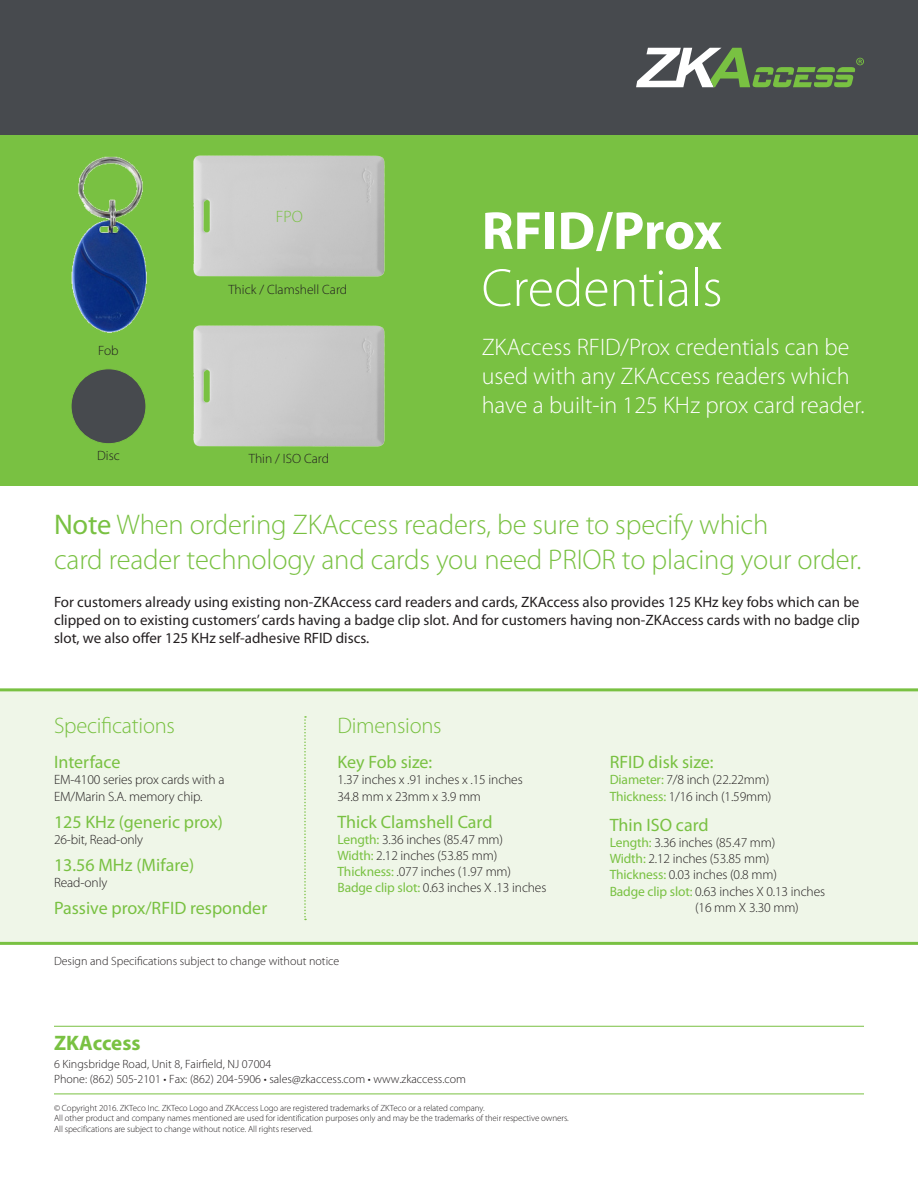
<style>
.page{position:relative;width:918px;height:1188px;background:#fff}
.page>*{position:absolute;margin:0;border:0;box-sizing:border-box;transform-origin:0 0}
.t1{font:300 54px/57px "Myriad Pro";color:#fff}
.t2{font:300 28.5px/34.2px "Myriad Pro";letter-spacing:-.005em;color:#79c142}
.t3{font:300 24px/28.8px "Myriad Pro";color:#fff}
.headlines{font:300 22.5px "Myriad Pro";letter-spacing:-.01em;color:#79c142}
.Address{font:700 21px "Myriad Pro";color:#79c142}
.SPEC_subhead{font:18px "Myriad Pro";color:#79c142}
.t4{font:300 16.5px "Myriad Pro";color:#79c142}
.t5{font:15px/18px "Myriad Pro";color:#231f20;text-align:justify}
.SPEC_subhead-2{font:300 13.5px/16.2px "Myriad Pro";letter-spacing:-.01em;color:#231f20}
.t6{font:300 12px "Myriad Pro";color:#231f20}
.body{font:300 9px "Myriad Pro";letter-spacing:-.005em;color:#231f20}
.s1{font-weight:700}
.s2{font-weight:400}
.s3{font-weight:400;color:#79c142}
</style>
<div class="page">
<div style="left:0;top:135px;width:918px;height:351px;background:#79c142"></div>
<div style="left:0;top:0;width:918px;height:135px;background:#474a4e"></div>
<svg style="left:636px;top:48px;width:228px;height:39px"></svg>
<hr style="left:54px;top:1026px;width:810px;height:1px;background:#79c142">
<hr style="left:54px;top:1094px;width:810px;height:1px;background:#79c142">
<div style="left:0;top:688px;width:918px;height:257px;background:#eff6e8"></div>
<img style="left:193px;top:325px;width:192px;height:122px">
<img style="left:71px;top:156px;width:76px;height:177px">
<div style="left:71px;top:369px;width:75px;height:75px;background:#474a4e;border-radius:50%"></div>
<div style="left:71px;top:368px;width:75px;height:76px;border:1px solid #79c142;border-radius:50%"></div>
<svg style="left:304px;top:716px;width:2px;height:204px"></svg>
<img style="left:193px;top:155px;width:192px;height:122px">
<p class="SPEC_subhead-2" style="left:98px;top:343px;width:22px">Fob</p>
<p class="SPEC_subhead-2" style="left:97px;top:448px;width:24px">Disc</p>
<p class="t4" style="left:276px;top:208px;width:28px">FPO</p>
<p class="SPEC_subhead-2" style="left:228px;top:281px;width:120px">Thick / Clamshell Card</p>
<p class="SPEC_subhead-2" style="left:249px;top:450px;width:82px">Thin / ISO Card</p>
<p class="t1" style="left:482px;top:203px;width:242px"><span class="s1">RFID/Prox<br></span>Credentials</p>
<p class="t3" style="left:482px;top:333px;width:384px">ZKAccess RFID/Prox credentials can be used with any ZKAccess readers which have a built-in 125 KHz prox card reader.</p>
<p class="t2" style="left:54px;top:508px;width:809px"><span class="s2">Note</span> When ordering ZKAccess readers, be sure to specify which<br>card reader technology and cards you need PRIOR to placing your order.</p>
<p class="t5" style="left:54px;top:593px;width:807px">For customers already using existing non-ZKAccess card readers and cards, ZKAccess also provides 125 KHz key fobs which can be clipped on to existing customers’ cards having a badge clip slot. And for customers having non-ZKAccess cards with no badge clip slot, we also offer 125 KHz self-adhesive RFID discs.</p>
<p class="headlines" style="left:54px;top:713px;width:123px">Specifications</p>
<p class="SPEC_subhead" style="left:54px;top:751px;width:68px">Interface</p>
<p class="SPEC_subhead-2" style="left:54px;top:772px;width:172px">EM-4100 series prox cards with a<br>EM/Marin S.A. memory chip.</p>
<p class="SPEC_subhead" style="left:54px;top:810px;width:170px">125 KHz (generic prox)</p>
<p class="SPEC_subhead-2" style="left:54px;top:831px;width:91px">26-bit, Read-only</p>
<p class="SPEC_subhead" style="left:54px;top:854px;width:142px">13.56 MHz (Mifare)</p>
<p class="SPEC_subhead-2" style="left:54px;top:875px;width:55px">Read-only</p>
<p class="SPEC_subhead" style="left:54px;top:897px;width:215px">Passive prox/RFID responder</p>
<p class="headlines" style="left:338px;top:713px;width:106px">Dimensions</p>
<p class="SPEC_subhead" style="left:338px;top:751px;width:96px">Key Fob size:</p>
<p class="SPEC_subhead-2" style="left:338px;top:772px;width:187px">1.37 inches x .91 inches x .15 inches<br>34.8 mm x 23mm x 3.9 mm</p>
<p class="SPEC_subhead" style="left:338px;top:810px;width:157px">Thick Clamshell Card</p>
<p class="SPEC_subhead-2" style="left:338px;top:831px;width:210px"><span class="s3">Length:</span> 3.36 inches (85.47 mm)<br><span class="s3">Width:</span> 2.12 inches (53.85 mm)<br><span class="s3">Thickness:</span> .077 inches (1.97 mm)<br><span class="s3">Badge clip slot:</span> 0.63 inches X .13 inches</p>
<p class="t6" style="left:54px;top:954px;width:287px">Design and Specifications subject to change without notice</p>
<p class="Address" style="left:54px;top:1029px;width:88px">ZKAccess</p>
<p class="t6" style="left:54px;top:1057px;width:219px">6 Kingsbridge Road, Unit 8, Fairfield, NJ 07004</p>
<p class="t6" style="left:54px;top:1072px;width:413px">Phone: (862) 505-2101 • Fax: (862) 204-5906 • sales@zkaccess.com • www.zkaccess.com</p>
<p class="body" style="left:54px;top:1103px;width:432px">© Copyright 2016. ZKTeco Inc. ZKTeco Logo and ZKAccess Logo are registered trademarks of ZKTeco or a related company.</p>
<p class="body" style="left:54px;top:1113px;width:516px">All other product and company names mentioned are used for identification purposes only and may be the trademarks of their respective owners.</p>
<p class="body" style="left:54px;top:1124px;width:260px">All specifications are subject to change without notice. All rights reserved.</p>
<p class="SPEC_subhead" style="left:610px;top:751px;width:105px">RFID disk size:</p>
<p class="SPEC_subhead-2" style="left:610px;top:772px;width:163px"><span class="s3">Diameter:</span> 7/8 inch (22.22mm)<br><span class="s3">Thickness:</span> 1/16 inch (1.59mm)</p>
<p class="SPEC_subhead" style="left:610px;top:814px;width:100px">Thin ISO card</p>
<p class="SPEC_subhead-2" style="left:610px;top:835px;width:167px"><span class="s3">Length:</span> 3.36 inches (85.47 mm)</p>
<p class="SPEC_subhead-2" style="left:610px;top:851px;width:161px"><span class="s3">Width:</span> 2.12 inches (53.85 mm)</p>
<p class="SPEC_subhead-2" style="left:610px;top:867px;width:169px"><span class="s3">Thickness:</span> 0.03 inches (0.8 mm)</p>
<p class="SPEC_subhead-2" style="left:610px;top:883px;width:217px"><span class="s3">Badge clip slot:</span> 0.63 inches X 0.13 inches</p>
<p class="SPEC_subhead-2" style="left:695px;top:899px;width:105px">(16 mm X 3.30 mm)</p>
</div>
